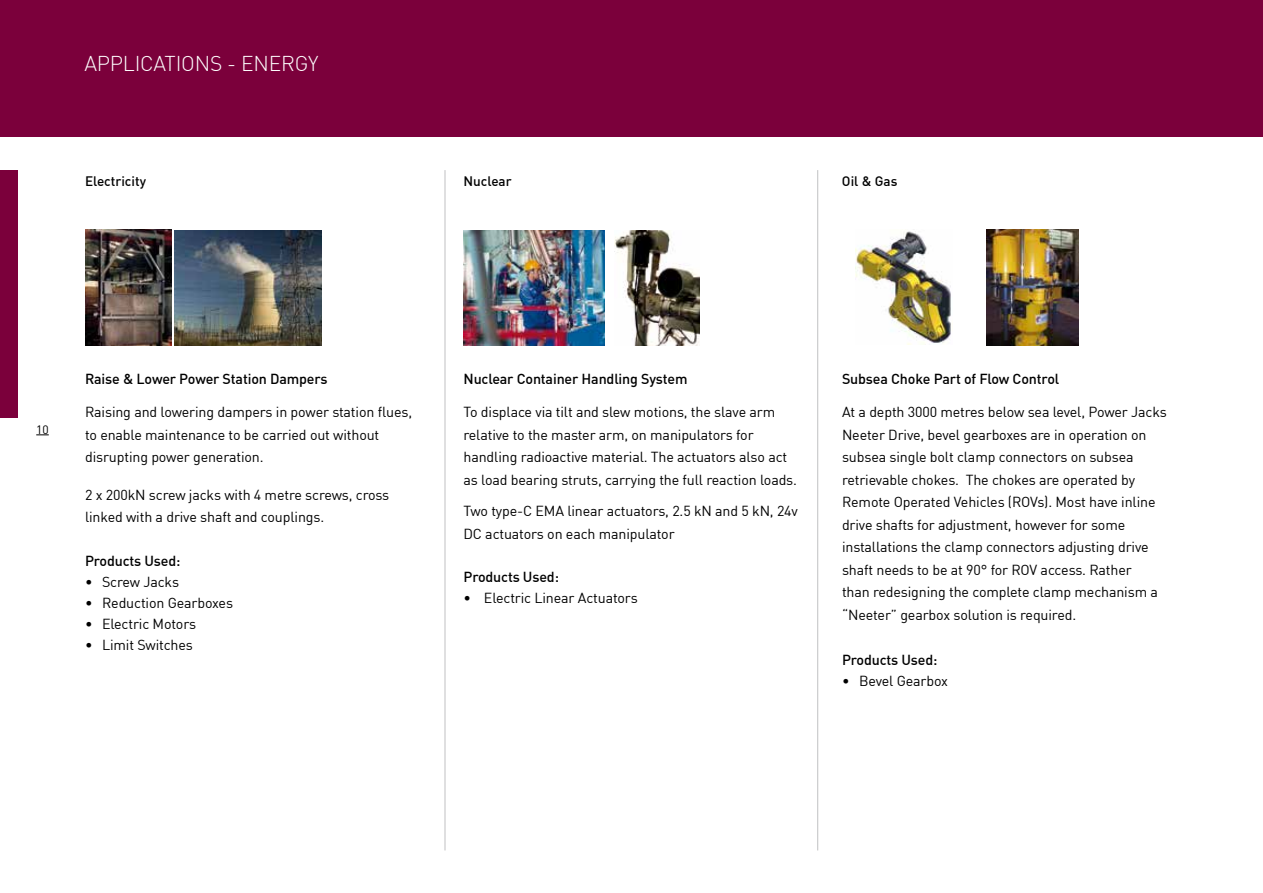
<style>
.page{position:relative;width:1263px;height:893px;background:#fff}
.page>*{position:absolute;margin:0;border:0;box-sizing:border-box;transform-origin:0 0}
.t1{font:300 21px "DIN";letter-spacing:-.01em;color:#fff}
.t2{font:14.25px/22.5px "DIN";letter-spacing:-.01em;color:#000}
.t3{font:500 14.25px "DIN";letter-spacing:-.01em;color:#000}
.t4{font:500 13.5px "DIN";color:#000}
.t5{font:12px "DIN";color:#000}
</style>
<div class="page">
<hr style="left:445px;top:170px;width:1px;height:680px;background:#c0c1c2">
<hr style="left:817px;top:170px;width:1px;height:680px;background:#c0c1c2">
<svg style="left:36px;top:435px;width:13px;height:1px"></svg>
<div style="left:0;top:0;width:1263px;height:136px;background:#7b003b"></div>
<div style="left:0;top:170px;width:17px;height:247px;background:#7b003b"></div>
<img style="left:85px;top:230px;width:87px;height:115px">
<img style="left:615px;top:230px;width:84px;height:115px">
<img style="left:856px;top:231px;width:95px;height:114px">
<img style="left:986px;top:229px;width:92px;height:116px">
<img style="left:463px;top:230px;width:142px;height:115px">
<img style="left:175px;top:230px;width:146px;height:115px">
<h1 class="t1" style="left:84px;top:50px;width:235px">APPLICATIONS - ENERGY</h1>
<p class="t4" style="left:85px;top:173px;width:62px">Electricity</p>
<p class="t4" style="left:463px;top:173px;width:50px">Nuclear</p>
<p class="t4" style="left:842px;top:173px;width:57px">Oil &amp; Gas</p>
<p class="t5" style="left:36px;top:422px;width:14px">10</p>
<p class="t3" style="left:85px;top:370px;width:244px">Raise &amp; Lower Power Station Dampers</p>
<p class="t2" style="left:85px;top:400px;width:329px">Raising and lowering dampers in power station flues, to enable maintenance to be carried out without disrupting power generation.</p>
<p class="t2" style="left:85px;top:483px;width:306px">2 x 200kN screw jacks with 4 metre screws, cross linked with a drive shaft and couplings.</p>
<p class="t3" style="left:85px;top:551px;width:97px">Products Used:</p>
<p class="t2" style="left:85px;top:570px;width:96px">• Screw Jacks</p>
<p class="t2" style="left:85px;top:591px;width:150px">• Reduction Gearboxes</p>
<p class="t2" style="left:85px;top:612px;width:113px">• Electric Motors</p>
<p class="t2" style="left:85px;top:633px;width:109px">• Limit Switches</p>
<p class="t3" style="left:463px;top:370px;width:225px">Nuclear Container Handling System</p>
<p class="t2" style="left:463px;top:400px;width:335px">To displace via tilt and slew motions, the slave arm relative to the master arm, on manipulators for handling radioactive material. The actuators also act as load bearing struts, carrying the full reaction loads.</p>
<p class="t2" style="left:463px;top:499px;width:336px">Two type-C EMA linear actuators, 2.5 kN and 5 kN, 24v<br>DC actuators on each manipulator</p>
<p class="t3" style="left:463px;top:568px;width:97px">Products Used:</p>
<p class="t2" style="left:463px;top:586px;width:176px">• Electric Linear Actuators</p>
<p class="t3" style="left:842px;top:370px;width:219px">Subsea Choke Part of Flow Control</p>
<p class="t2" style="left:842px;top:400px;width:326px">At a depth 3000 metres below sea level, Power Jacks Neeter Drive, bevel gearboxes are in operation on subsea single bolt clamp connectors on subsea retrievable chokes. The chokes are operated by Remote Operated Vehicles (ROVs). Most have inline drive shafts for adjustment, however for some installations the clamp connectors adjusting drive shaft needs to be at 90° for ROV access. Rather<br>than redesigning the complete clamp mechanism a “Neeter” gearbox solution is required.</p>
<p class="t3" style="left:842px;top:650px;width:97px">Products Used:</p>
<p class="t2" style="left:842px;top:669px;width:107px">• Bevel Gearbox</p>
</div>
